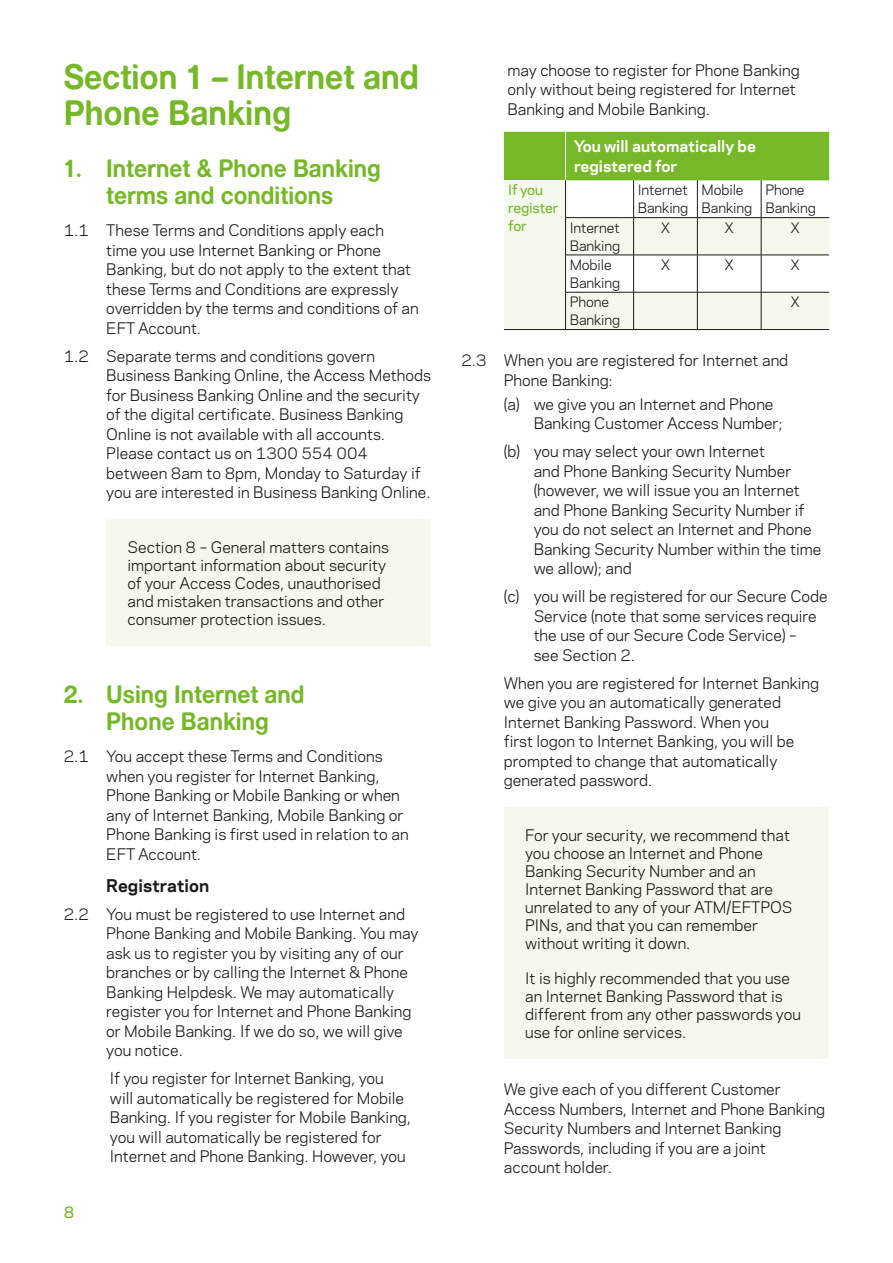
<style>
.page{position:relative;width:893px;height:1263px;background:#fff}
.page>*{position:absolute;margin:0;border:0;box-sizing:border-box;transform-origin:0 0}
.TH1{font:31.5px/36px "Dragon Bold 2";color:#76b828}
.TH2{font:22.5px/27px "Dragon Bold 2";color:#76b828;text-align:center}
.TH2_Numbered{font:22.5px/27px "Dragon Bold 2";color:#76b828;text-align:center}
.TH3_Non_TOC{font:700 16.5px "Polaris";color:#1a1a18}
.Body_Indent1{font:15px/19.5px "Polaris";color:#1a1a18}
.Body{font:15px/19.5px "Polaris";color:#1a1a18}
.Body_Extra{font:15px/18px "Polaris";color:#1a1a18}
.Body_Before_Bullets{font:15px/19.5px "Polaris";color:#1a1a18}
.Table_Head{font:700 15px/19.5px "Polaris";color:#fff}
.t1{font:500 15px "Polaris";color:#76b828}
.Table_head_2{font:13.5px/18px "Polaris";letter-spacing:-.01em;color:#1a1a18}
.Table_head_2-2{font:500 13.5px/18px "Polaris";letter-spacing:-.01em;color:#76b828}
</style>
<div class="page">
<div style="left:106px;top:520px;width:325px;height:126px;background:#f5f9ed"></div>
<div style="left:504px;top:132px;width:325px;height:48px;background:#76b828"></div>
<div style="left:504px;top:180px;width:62px;height:150px;background:#f4f8ed"></div>
<svg style="left:566px;top:218px;width:263px;height:111px"></svg>
<hr style="left:565px;top:132px;width:1px;height:48px;background:#fff">
<hr style="left:761px;top:217px;width:68px;height:1px;background:#1a1a18">
<hr style="left:761px;top:180px;width:1px;height:37px;background:#1a1a18">
<hr style="left:565px;top:217px;width:69px;height:1px;background:#1a1a18">
<hr style="left:634px;top:217px;width:63px;height:1px;background:#1a1a18">
<hr style="left:697px;top:217px;width:64px;height:1px;background:#1a1a18">
<hr style="left:565px;top:180px;width:1px;height:37px;background:#1a1a18">
<hr style="left:565px;top:218px;width:1px;height:37px;background:#1a1a18">
<hr style="left:565px;top:255px;width:1px;height:37px;background:#1a1a18">
<hr style="left:565px;top:292px;width:1px;height:37px;background:#1a1a18">
<hr style="left:504px;top:329px;width:62px;height:1px;background:#1a1a18">
<hr style="left:633px;top:180px;width:1px;height:37px;background:#1a1a18">
<hr style="left:697px;top:180px;width:1px;height:37px;background:#1a1a18">
<hr style="left:633px;top:218px;width:1px;height:37px;background:#1a1a18">
<hr style="left:697px;top:218px;width:1px;height:37px;background:#1a1a18">
<hr style="left:761px;top:218px;width:1px;height:37px;background:#1a1a18">
<hr style="left:565px;top:255px;width:69px;height:1px;background:#1a1a18">
<hr style="left:634px;top:255px;width:63px;height:1px;background:#1a1a18">
<hr style="left:633px;top:255px;width:1px;height:37px;background:#1a1a18">
<hr style="left:697px;top:255px;width:64px;height:1px;background:#1a1a18">
<hr style="left:697px;top:255px;width:1px;height:37px;background:#1a1a18">
<hr style="left:761px;top:255px;width:68px;height:1px;background:#1a1a18">
<hr style="left:761px;top:255px;width:1px;height:37px;background:#1a1a18">
<hr style="left:565px;top:292px;width:69px;height:1px;background:#1a1a18">
<hr style="left:634px;top:292px;width:63px;height:1px;background:#1a1a18">
<hr style="left:633px;top:292px;width:1px;height:37px;background:#1a1a18">
<hr style="left:697px;top:292px;width:64px;height:1px;background:#1a1a18">
<hr style="left:697px;top:292px;width:1px;height:37px;background:#1a1a18">
<hr style="left:761px;top:292px;width:68px;height:1px;background:#1a1a18">
<hr style="left:761px;top:292px;width:1px;height:37px;background:#1a1a18">
<hr style="left:566px;top:329px;width:68px;height:1px;background:#1a1a18">
<hr style="left:634px;top:329px;width:63px;height:1px;background:#1a1a18">
<hr style="left:697px;top:329px;width:64px;height:1px;background:#1a1a18">
<hr style="left:761px;top:329px;width:68px;height:1px;background:#1a1a18">
<div style="left:504px;top:807px;width:325px;height:252px;background:#f5f9ed"></div>
<hr style="left:828px;top:807px;width:1px;height:252px;background:#fff">
<h2 class="TH1" style="left:64px;top:60px;width:357px">Section 1 – Internet and<br>Phone Banking</h2>
<h3 class="TH2" style="left:64px;top:156px;width:319px">1. Internet &amp; Phone Banking terms and conditions</h3>
<p class="Body" style="left:106px;top:220px;width:314px;text-indent:-43px">1.1 These Terms and Conditions apply each time you use Internet Banking or Phone Banking, but do not apply to the extent that these Terms and Conditions are expressly overridden by the terms and conditions of an EFT Account.</p>
<p class="Body" style="left:106px;top:345px;width:326px;text-indent:-43px">1.2 Separate terms and conditions govern Business Banking Online, the Access Methods for Business Banking Online and the security of the digital certificate. Business Banking Online is not available with all accounts.<br>Please contact us on 1300 554 004 between 8am to 8pm, Monday to Saturday if you are interested in Business Banking Online.</p>
<p class="Body_Extra" style="left:128px;top:537px;width:263px">Section 8 – General matters contains important information about security of your Access Codes, unauthorised and mistaken transactions and other consumer protection issues.</p>
<h3 class="TH2_Numbered" style="left:64px;top:682px;width:242px">2. Using Internet and<br>Phone Banking</h3>
<p class="Body" style="left:106px;top:746px;width:304px;text-indent:-43px">2.1 You accept these Terms and Conditions when you register for Internet Banking, Phone Banking or Mobile Banking or when any of Internet Banking, Mobile Banking or Phone Banking is first used in relation to an EFT Account.</p>
<h4 class="TH3_Non_TOC" style="left:106px;top:873px;width:104px">Registration</h4>
<p class="Body" style="left:106px;top:904px;width:314px;text-indent:-43px">2.2 You must be registered to use Internet and Phone Banking and Mobile Banking. You may ask us to register you by visiting any of our branches or by calling the Internet &amp; Phone Banking Helpdesk. We may automatically register you for Internet and Phone Banking or Mobile Banking. If we do so, we will give you notice.</p>
<p class="Body_Indent1" style="left:110px;top:1068px;width:303px">If you register for Internet Banking, you<br>will automatically be registered for Mobile Banking. If you register for Mobile Banking, you will automatically be registered for Internet and Phone Banking. However, you</p>
<p class="t1" style="left:64px;top:1201px;width:12px">8</p>
<p class="Body_Indent1" style="left:507px;top:59px;width:294px">may choose to register for Phone Banking only without being registered for Internet<br>Banking and Mobile Banking.</p>
<p class="Table_Head" style="left:574px;top:136px;width:183px">You will automatically be registered for</p>
<p class="Table_head_2-2" style="left:508px;top:180px;width:52px">If you register for</p>
<p class="Table_head_2" style="left:638px;top:180px;width:52px">Internet<br>Banking</p>
<p class="Table_head_2" style="left:702px;top:180px;width:52px">Mobile<br>Banking</p>
<p class="Table_head_2" style="left:765px;top:180px;width:52px">Phone<br>Banking</p>
<p class="Table_head_2" style="left:570px;top:218px;width:52px">Internet<br>Banking</p>
<p class="Table_head_2" style="left:661px;top:218px;width:11px">X</p>
<p class="Table_head_2" style="left:724px;top:218px;width:11px">X</p>
<p class="Table_head_2" style="left:790px;top:218px;width:11px">X</p>
<p class="Table_head_2" style="left:570px;top:255px;width:52px">Mobile<br>Banking</p>
<p class="Table_head_2" style="left:661px;top:255px;width:11px">X</p>
<p class="Table_head_2" style="left:724px;top:255px;width:11px">X</p>
<p class="Table_head_2" style="left:790px;top:255px;width:11px">X</p>
<p class="Table_head_2" style="left:570px;top:292px;width:52px">Phone<br>Banking</p>
<p class="Table_head_2" style="left:790px;top:292px;width:11px">X</p>
<p class="Body_Before_Bullets" style="left:504px;top:350px;width:286px;text-indent:-43px">2.3 When you are registered for Internet and<br>Phone Banking:</p>
<p class="Body_Indent1" style="left:534px;top:393px;width:251px;text-indent:-30px">(a) we give you an Internet and Phone<br>Banking Customer Access Number;</p>
<p class="Body_Indent1" style="left:534px;top:441px;width:289px;text-indent:-30px">(b) you may select your own Internet<br>and Phone Banking Security Number (however, we will issue you an Internet and Phone Banking Security Number if you do not select an Internet and Phone Banking Security Number within the time we allow); and</p>
<p class="Body_Indent1" style="left:534px;top:586px;width:296px;text-indent:-30px">(c) you will be registered for our Secure Code Service (note that some services require the use of our Secure Code Service) –<br>see Section 2.</p>
<p class="Body_Indent1" style="left:504px;top:672px;width:317px">When you are registered for Internet Banking we give you an automatically generated Internet Banking Password. When you<br>first logon to Internet Banking, you will be prompted to change that automatically generated password.</p>
<p class="Body_Extra" style="left:525px;top:825px;width:269px">For your security, we recommend that you choose an Internet and Phone<br>Banking Security Number and an<br>Internet Banking Password that are unrelated to any of your ATM/EFTPOS<br>PINs, and that you can remember without writing it down.</p>
<p class="Body_Extra" style="left:525px;top:968px;width:277px">It is highly recommended that you use an Internet Banking Password that is different from any other passwords you use for online services.</p>
<p class="Body_Indent1" style="left:504px;top:1079px;width:323px">We give each of you different Customer Access Numbers, Internet and Phone Banking Security Numbers and Internet Banking Passwords, including if you are a joint account holder.</p>
</div>
